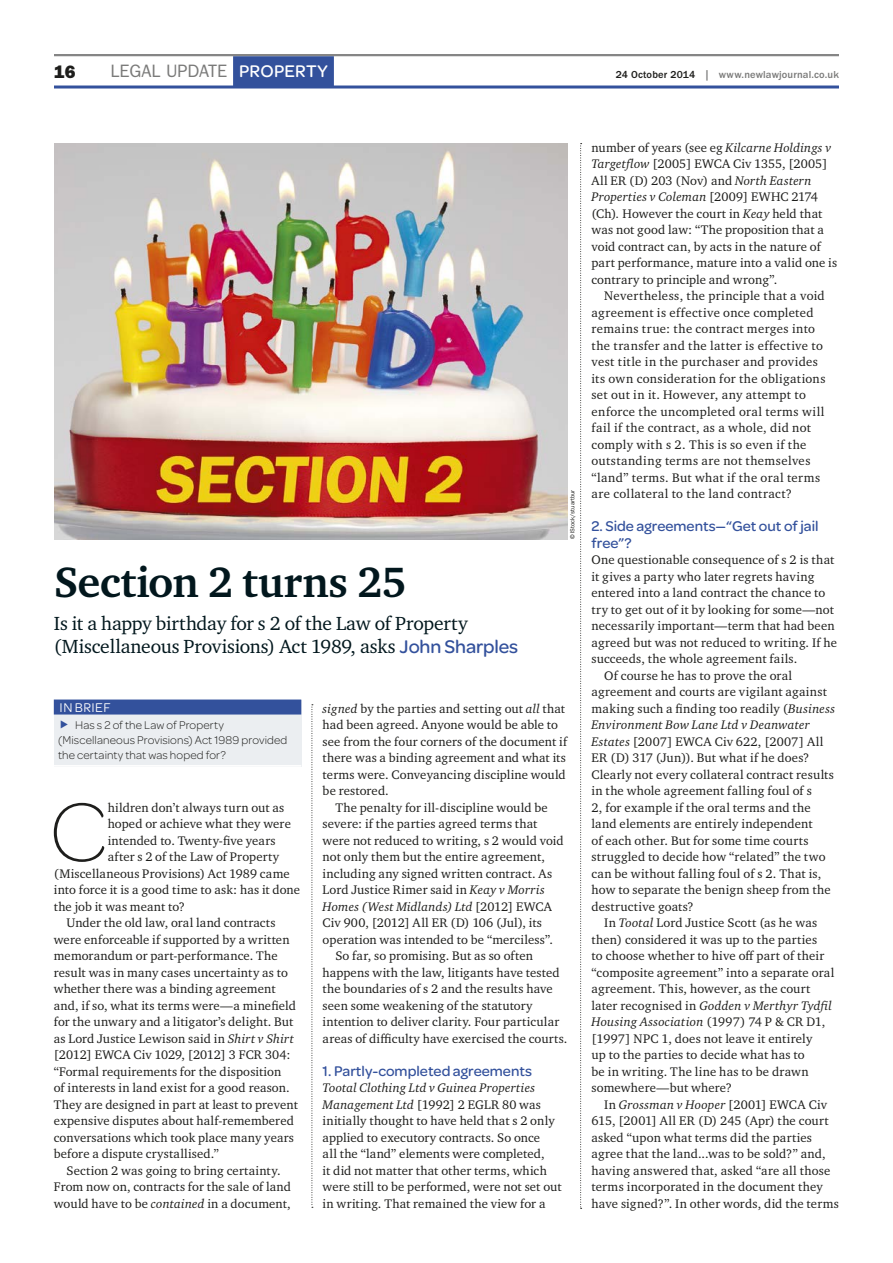
<style>
.page{position:relative;width:893px;height:1263px;background:#fff}
.page>*{position:absolute;margin:0;border:0;box-sizing:border-box;transform-origin:0 0}
.f-body_DropCap{font:200 88.8px "Omnes";color:#1e1e1c}
.f-h1{font:700 43.5px "Charter ITC Std";letter-spacing:-.005em;color:#02171d}
.f-standfirst{font:19.5px/23.2px "Charter ITC Std";letter-spacing:-.01em;color:#02171d}
.Specialist{font:18px "ITC Franklin Gothic Std";color:#7a7a79}
.t1{font:18px "ITC Franklin Gothic Std Hvy";color:#1e1e1c}
.f-sub_h1{font:500 15px/16.5px "Omnes";color:#33519c}
.f-in_brief_header{font:13.5px "Omnes";letter-spacing:.03em;color:#fff}
.f-body{font:12.75px/16.5px "Charter ITC Std";letter-spacing:.015em;color:#1e1e1c}
.f-body1{font:12.75px/16.5px "Charter ITC Std";letter-spacing:.01em;color:#1e1e1c}
.f-body_DropCap-2{font:12.75px "Charter ITC Std";letter-spacing:.01em;color:#1e1e1c}
.t2{font:300 12px/15px "Omnes";letter-spacing:.01em;color:#1e1e1c}
.t3{font:500 10.5px "ITC Franklin Gothic Std";letter-spacing:.015em;color:#7a7a79}
.image_credit{font:6px "ITC Franklin Gothic Std";color:#1e1e1c}
.s1{font-family:"Omnes";font-weight:500;color:#fff}
.s2{color:#1e1e1c}
.s3{font-family:"Omnes";font-weight:500;color:#33519c}
.s4{font-style:italic}
</style>
<div class="page">
<hr style="left:54px;top:54px;width:785px;height:2px;background:#858585">
<hr style="left:54px;top:86px;width:785px;height:3px;background:#33519c">
<div style="left:233px;top:56px;width:101px;height:30px;background:#33519c"></div>
<div style="left:54px;top:700px;width:247px;height:66px;background:#ebeef1"></div>
<div style="left:54px;top:699px;width:247px;height:15px;background:#33519c"></div>
<hr style="left:54px;top:765px;width:247px;height:1px;background:#fff">
<svg style="left:312px;top:704px;width:1px;height:504px"></svg>
<svg style="left:580px;top:143px;width:2px;height:1066px"></svg>
<img style="left:54px;top:143px;width:513px;height:396px">
<p class="t1" style="left:54px;top:61px;width:23px">16</p>
<p class="Specialist" style="left:111px;top:61px;width:219px">LEGAL UPDATE <span class="s1">PROPERTY</span></p>
<p class="t3" style="left:616px;top:69px;width:225px"><span class="s2">24 October 2014</span> | www.newlawjournal.co.uk</p>
<p class="f-h1" style="left:54px;top:555px;width:354px">Section 2 turns 25</p>
<p class="f-standfirst" style="left:54px;top:611px;width:466px">Is it a happy birthday for s 2 of the Law of Property (Miscellaneous Provisions) Act 1989, asks <span class="s3">John Sharples</span></p>
<p class="image_credit" style="left:569px;top:539px;width:51px;rotate:-90deg">© IStock/stuartbur</p>
<p class="f-in_brief_header" style="left:60px;top:700px;width:52px">IN BRIEF</p>
<p class="t2" style="left:58px;top:718px;width:231px;text-indent:17px">Has s 2 of the Law of Property (Miscellaneous Provisions) Act 1989 provided the certainty that was hoped for?</p>
<p class="f-body_DropCap" style="left:50px;top:784px;width:60px">C</p>
<p class="f-body_DropCap-2" style="left:108px;top:799px;width:178px">hildren don’t always turn out as</p>
<p class="f-body_DropCap-2" style="left:108px;top:816px;width:185px">hoped or achieve what they were</p>
<p class="f-body_DropCap-2" style="left:108px;top:832px;width:169px">intended to. Twenty-five years</p>
<p class="f-body_DropCap-2" style="left:108px;top:849px;width:173px">after s 2 of the Law of Property</p>
<p class="f-body_DropCap-2" style="left:54px;top:865px;width:237px">(Miscellaneous Provisions) Act 1989 came</p>
<p class="f-body_DropCap-2" style="left:54px;top:882px;width:248px">into force it is a good time to ask: has it done</p>
<p class="f-body_DropCap-2" style="left:54px;top:898px;width:133px">the job it was meant to?</p>
<p class="f-body" style="left:54px;top:914px;width:246px;text-indent:13px">Under the old law, oral land contracts were enforceable if supported by a written memorandum or part-performance. The result was in many cases uncertainty as to whether there was a binding agreement and, if so, what its terms were—a minefield for the unwary and a litigator’s delight. But as Lord Justice Lewison said in <span class="s4">Shirt v Shirt </span>[2012] EWCA Civ 1029, [2012] 3 FCR 304: “Formal requirements for the disposition<br>of interests in land exist for a good reason.<br>They are designed in part at least to prevent expensive disputes about half-remembered conversations which took place many years before a dispute crystallised.”</p>
<p class="f-body" style="left:54px;top:1162px;width:239px;text-align:center">Section 2 was going to bring certainty.<br>From now on, contracts for the sale of land would have to be <span class="s4">contained</span> in a document,</p>
<p class="f-body" style="left:323px;top:700px;width:246px"><span class="s4">signed</span> by the parties and setting out <span class="s4">all</span> that had been agreed. Anyone would be able to see from the four corners of the document if there was a binding agreement and what its terms were. Conveyancing discipline would be restored.</p>
<p class="f-body" style="left:323px;top:799px;width:242px;text-indent:13px">The penalty for ill-discipline would be severe: if the parties agreed terms that were not reduced to writing, s 2 would void not only them but the entire agreement, including any signed written contract. As Lord Justice Rimer said in <span class="s4">Keay v Morris Homes (West Midlands) Ltd</span> [2012] EWCA Civ 900, [2012] All ER (D) 106 (Jul), its operation was intended to be “merciless”.</p>
<p class="f-body" style="left:323px;top:947px;width:246px;text-indent:13px">So far, so promising. But as so often happens with the law, litigants have tested the boundaries of s 2 and the results have seen some weakening of the statutory intention to deliver clarity. Four particular areas of difficulty have exercised the courts.</p>
<p class="f-sub_h1" style="left:323px;top:1062px;width:211px">1. Partly-completed agreements</p>
<p class="f-body1" style="left:323px;top:1079px;width:240px"><span class="s4">Tootal Clothing Ltd v Guinea Properties Management Ltd</span> [1992] 2 EGLR 80 was initially thought to have held that s 2 only applied to executory contracts. So once<br>all the “land” elements were completed,<br>it did not matter that other terms, which were still to be performed, were not set out in writing. That remained the view for a</p>
<p class="f-body1" style="left:591px;top:139px;width:247px">number of years (see eg <span class="s4">Kilcarne Holdings v Targetflow</span> [2005] EWCA Civ 1355, [2005] All ER (D) 203 (Nov) and <span class="s4">North Eastern Properties v Coleman</span> [2009] EWHC 2174 (Ch)<span class="s4">.</span> However the court in <span class="s4">Keay</span> held that was not good law: “The proposition that a void contract can, by acts in the nature of part performance, mature into a valid one is contrary to principle and wrong”.</p>
<p class="f-body" style="left:591px;top:287px;width:235px;text-indent:13px">Nevertheless, the principle that a void agreement is effective once completed remains true: the contract merges into the transfer and the latter is effective to vest title in the purchaser and provides its own consideration for the obligations set out in it. However, any attempt to enforce the uncompleted oral terms will fail if the contract, as a whole, did not comply with s 2. This is so even if the outstanding terms are not themselves “land” terms. But what if the oral terms are collateral to the land contract?</p>
<p class="f-sub_h1" style="left:591px;top:518px;width:229px">2. Side agreements—“Get out of jail free”?</p>
<p class="f-body1" style="left:591px;top:551px;width:247px">One questionable consequence of s 2 is that it gives a party who later regrets having entered into a land contract the chance to try to get out of it by looking for some—not necessarily important—term that had been agreed but was not reduced to writing. If he succeeds, the whole agreement fails.</p>
<p class="f-body" style="left:591px;top:667px;width:245px;text-indent:13px">Of course he has to prove the oral agreement and courts are vigilant against making such a finding too readily (<span class="s4">Business Environment Bow Lane Ltd v Deanwater Estates</span> [2007] EWCA Civ 622, [2007] All ER (D) 317 (Jun)). But what if he does?<br>Clearly not every collateral contract results in the whole agreement falling foul of s<br>2, for example if the oral terms and the land elements are entirely independent<br>of each other. But for some time courts struggled to decide how “related” the two can be without falling foul of s 2. That is, how to separate the benign sheep from the destructive goats?</p>
<p class="f-body" style="left:591px;top:914px;width:244px;text-indent:13px">In <span class="s4">Tootal</span> Lord Justice Scott (as he was then) considered it was up to the parties<br>to choose whether to hive off part of their “composite agreement” into a separate oral agreement. This, however, as the court later recognised in <span class="s4">Godden v Merthyr Tydfil Housing Association</span> (1997) 74 P &amp; CR D1, [1997] NPC 1, does not leave it entirely<br>up to the parties to decide what has to<br>be in writing. The line has to be drawn somewhere—but where?</p>
<p class="f-body" style="left:591px;top:1096px;width:249px;text-indent:13px">In <span class="s4">Grossman v Hooper</span> [2001] EWCA Civ 615, [2001] All ER (D) 245 (Apr) the court asked “upon what terms did the parties agree that the land...was to be sold?” and, having answered that, asked “are all those terms incorporated in the document they have signed?”. In other words, did the terms</p>
</div>
